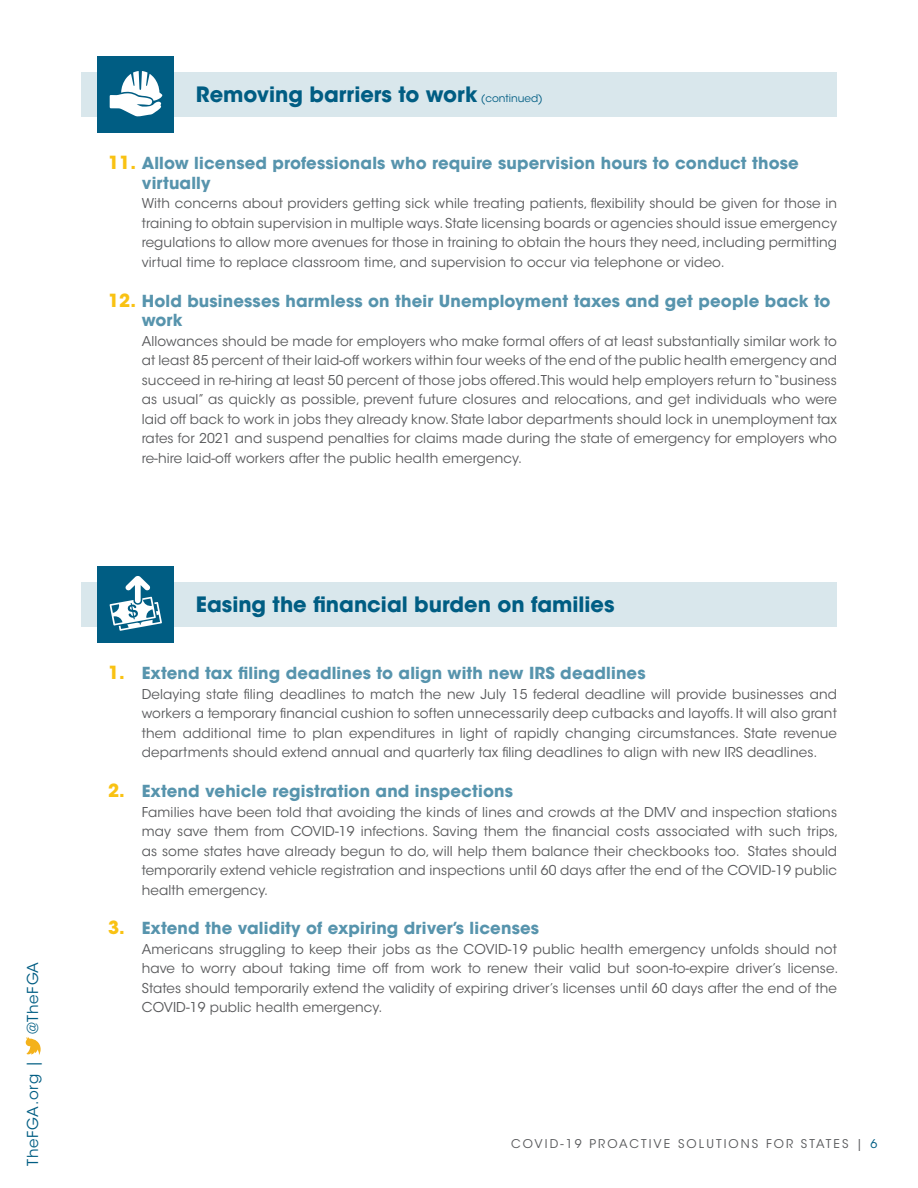
<style>
.page{position:relative;width:918px;height:1188px;background:#fff}
.page>*{position:absolute;margin:0;border:0;box-sizing:border-box;transform-origin:0 0}
.Category{font:700 21px "ITC Avant Garde Std";color:#005d83}
.t1{font:700 16.5px/19.5px "ITC Avant Garde Std";letter-spacing:.01em;color:#5794ad}
.t2{font:15px "ITC Avant Garde Std";letter-spacing:.05em;color:#005d83}
.body_text{font:13.5px/19.5px "ITC Avant Garde Std";letter-spacing:.01em;color:#58595b;text-align:justify}
.t3{font:12px "ITC Avant Garde Std";letter-spacing:.175em;color:#58595b}
.s1{font-weight:400;font-size:10.5px}
.s2{font-size:18px;color:#f9c213}
.s3{color:#005d83}
</style>
<div class="page">
<svg style="left:26px;top:1037px;width:15px;height:18px"></svg>
<div style="left:81px;top:582px;width:756px;height:45px;background:#d9e7ec"></div>
<div style="left:97px;top:566px;width:77px;height:77px;background:#005d83"></div>
<svg style="left:110px;top:576px;width:52px;height:55px"></svg>
<div style="left:81px;top:72px;width:756px;height:45px;background:#d9e7ec"></div>
<div style="left:97px;top:56px;width:77px;height:77px;background:#005d83"></div>
<svg style="left:110px;top:71px;width:52px;height:45px"></svg>
<p class="t2" style="left:24px;top:1034px;width:74px;rotate:-90deg">@TheFGA</p>
<p class="t2" style="left:24px;top:1166px;width:107px;rotate:-90deg">TheFGA.org |</p>
<p class="Category" style="left:196px;top:80px;width:348px">Removing barriers to work <span class="s1">(continued)</span></p>
<p class="t1" style="left:142px;top:153px;width:659px;text-indent:-34px"><span class="s2">11.</span> Allow licensed professionals who require supervision hours to conduct those virtually</p>
<p class="body_text" style="left:142px;top:194px;width:697px">With concerns about providers getting sick while treating patients, flexibility should be given for those in training to obtain supervision in multiple ways. State licensing boards or agencies should issue emergency regulations to allow more avenues for those in training to obtain the hours they need, including permitting virtual time to replace classroom time, and supervision to occur via telephone or video.</p>
<p class="t1" style="left:142px;top:291px;width:690px;text-indent:-34px"><span class="s2">12.</span> Hold businesses harmless on their Unemployment taxes and get people back to work</p>
<p class="body_text" style="left:142px;top:331px;width:697px">Allowances should be made for employers who make formal offers of at least substantially similar work to at least 85 percent of their laid-off workers within four weeks of the end of the public health emergency and succeed in re-hiring at least 50 percent of those jobs offered.This would help employers return to “business as usual” as quickly as possible, prevent future closures and relocations, and get individuals who were laid off back to work in jobs they already know. State labor departments should lock in unemployment tax rates for 2021 and suspend penalties for claims made during the state of emergency for employers who re-hire laid-off workers after the public health emergency.</p>
<p class="Category" style="left:196px;top:590px;width:420px">Easing the financial burden on families</p>
<p class="t1" style="left:108px;top:663px;width:539px"><span class="s2">1.</span> Extend tax filing deadlines to align with new IRS deadlines</p>
<p class="body_text" style="left:142px;top:684px;width:697px">Delaying state filing deadlines to match the new July 15 federal deadline will provide businesses and workers a temporary financial cushion to soften unnecessarily deep cutbacks and layoffs. It will also grant them additional time to plan expenditures in light of rapidly changing circumstances. State revenue departments should extend annual and quarterly tax filing deadlines to align with new IRS deadlines.</p>
<p class="t1" style="left:108px;top:781px;width:407px"><span class="s2">2.</span> Extend vehicle registration and inspections</p>
<p class="body_text" style="left:142px;top:802px;width:698px">Families have been told that avoiding the kinds of lines and crowds at the DMV and inspection stations may save them from COVID-19 infections. Saving them the financial costs associated with such trips, as some states have already begun to do, will help them balance their checkbooks too. States should temporarily extend vehicle registration and inspections until 60 days after the end of the COVID-19 public health emergency.</p>
<p class="t1" style="left:108px;top:918px;width:433px"><span class="s2">3.</span> Extend the validity of expiring driver’s licenses</p>
<p class="body_text" style="left:142px;top:939px;width:698px">Americans struggling to keep their jobs as the COVID-19 public health emergency unfolds should not have to worry about taking time off from work to renew their valid but soon-to-expire driver’s license.<br>States should temporarily extend the validity of expiring driver’s licenses until 60 days after the end of the COVID-19 public health emergency.</p>
<p class="t3" style="left:511px;top:1136px;width:368px">COVID-19 PROACTIVE SOLUTIONS FOR STATES | <span class="s3">6</span></p>
</div>
